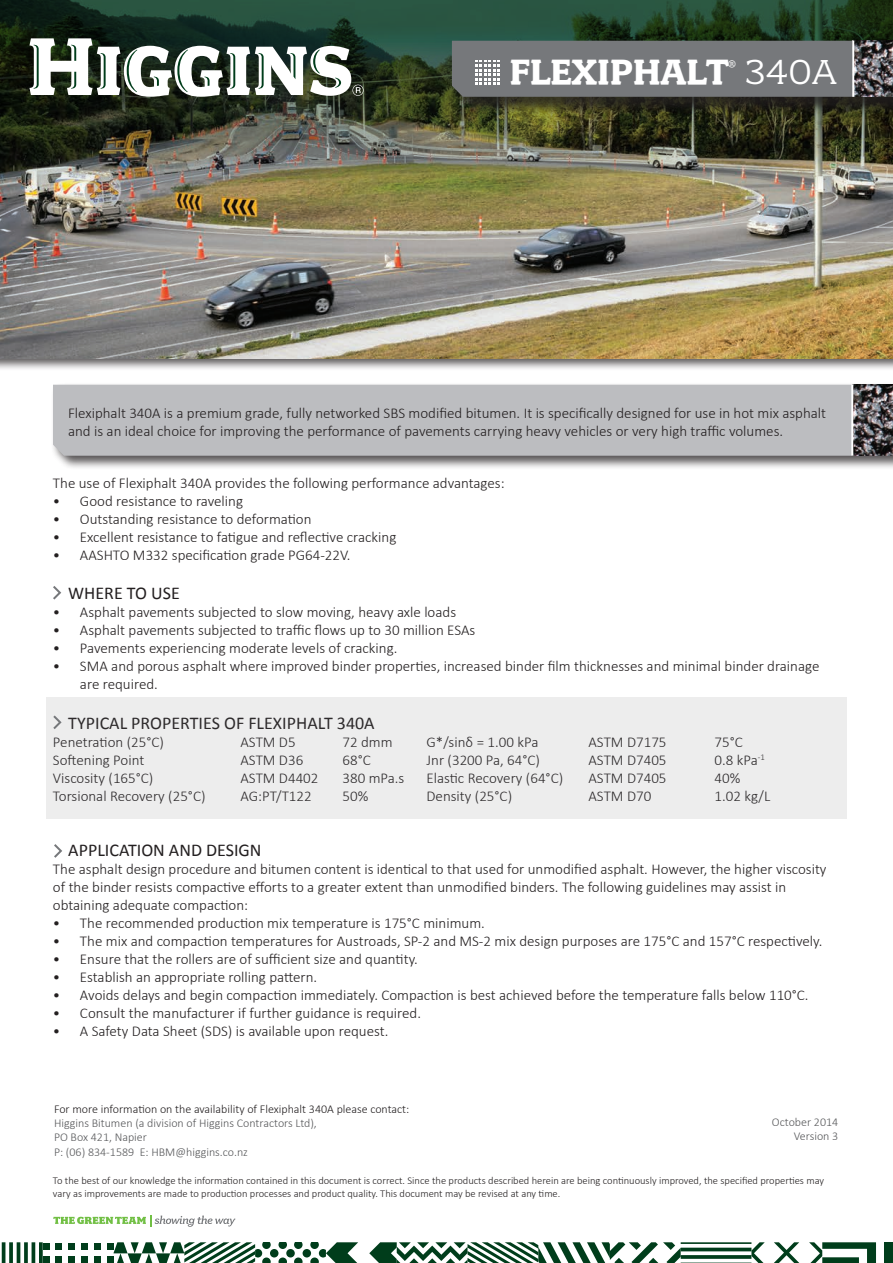
<style>
.page{position:relative;width:893px;height:1263px;background:#fff}
.page>*{position:absolute;margin:0;border:0;box-sizing:border-box;transform-origin:0 0}
.t1{font:700 39px "Fairplex Wide";letter-spacing:-.01em;color:#fff}
.t2{font:18px "Calibri";color:#231f20}
.t3{font:300 15px/18px "Calibri";color:#231f20}
.t4{font:13.95px "Fairplex Wide";color:#fff}
.t5{font:300 12px/14.4px "Calibri";color:#57585a}
.t6{font:300 12px "Calibri";color:#231f20}
.t7{font:300 10.5px/12.6px "Calibri";color:#231f20}
.s1{font-weight:400}
</style>
<div class="page">
<div style="left:0;top:0;width:893px;height:371px;background:#231f20;opacity:.75"></div>
<img style="left:0;top:187px;width:893px;height:171px">
<img style="left:0;top:0;width:893px;height:187px">
<div style="left:46px;top:697px;width:800px;height:122px;background:#ededed"></div>
<div style="left:884px;top:1242px;width:9px;height:21px;background:#003d1b"></div>
<svg style="left:751px;top:1242px;width:125px;height:21px"></svg>
<hr style="left:681px;top:1242px;width:70px;height:2px;background:#003d1b">
<hr style="left:681px;top:1248px;width:70px;height:3px;background:#003d1b">
<svg style="left:681px;top:1255px;width:70px;height:4px"></svg>
<hr style="left:681px;top:1262px;width:70px;height:1px;background:#003d1b">
<svg style="left:39px;top:1242px;width:4px;height:21px"></svg>
<hr style="left:32px;top:1242px;width:3px;height:21px;background:#003d1b">
<svg style="left:24px;top:1242px;width:4px;height:21px"></svg>
<hr style="left:17px;top:1242px;width:3px;height:21px;background:#003d1b">
<svg style="left:9px;top:1242px;width:4px;height:21px"></svg>
<hr style="left:2px;top:1242px;width:3px;height:21px;background:#003d1b">
<svg style="left:294px;top:1257px;width:9px;height:6px"></svg>
<svg style="left:294px;top:1242px;width:9px;height:7px"></svg>
<svg style="left:310px;top:1242px;width:371px;height:21px"></svg>
<div style="left:286px;top:1249px;width:9px;height:8px;background:#003d1b;border-radius:50%"></div>
<div style="left:303px;top:1249px;width:8px;height:8px;background:#003d1b;border-radius:50%"></div>
<svg style="left:278px;top:1257px;width:9px;height:6px"></svg>
<div style="left:270px;top:1249px;width:8px;height:8px;background:#003d1b;border-radius:50%"></div>
<svg style="left:278px;top:1242px;width:9px;height:7px"></svg>
<div style="left:107px;top:1243px;width:7px;height:7px;background:#003d1b"></div>
<div style="left:107px;top:1256px;width:7px;height:7px;background:#003d1b"></div>
<div style="left:94px;top:1243px;width:7px;height:7px;background:#003d1b"></div>
<div style="left:81px;top:1243px;width:7px;height:7px;background:#003d1b"></div>
<div style="left:56px;top:1243px;width:6px;height:7px;background:#003d1b"></div>
<div style="left:68px;top:1243px;width:7px;height:7px;background:#003d1b"></div>
<div style="left:94px;top:1256px;width:7px;height:7px;background:#003d1b"></div>
<div style="left:81px;top:1256px;width:7px;height:7px;background:#003d1b"></div>
<div style="left:56px;top:1256px;width:6px;height:7px;background:#003d1b"></div>
<div style="left:68px;top:1256px;width:7px;height:7px;background:#003d1b"></div>
<div style="left:43px;top:1243px;width:6px;height:7px;background:#003d1b"></div>
<div style="left:43px;top:1256px;width:6px;height:7px;background:#003d1b"></div>
<svg style="left:114px;top:1242px;width:157px;height:21px"></svg>
<div style="left:454px;top:43px;width:439px;height:73px;background:#231f20;opacity:.75"></div>
<img style="left:854px;top:41px;width:39px;height:56px">
<div style="left:452px;top:41px;width:400px;height:56px;background:#76787b"></div>
<hr style="left:852px;top:41px;width:2px;height:56px;background:#fff">
<svg style="left:29px;top:38px;width:335px;height:59px"></svg>
<svg style="left:53px;top:586px;width:8px;height:13px"></svg>
<svg style="left:53px;top:715px;width:9px;height:14px"></svg>
<svg style="left:54px;top:844px;width:8px;height:14px"></svg>
<div style="left:51px;top:383px;width:842px;height:87px;background:#231f20;opacity:.75"></div>
<img style="left:852px;top:385px;width:41px;height:71px">
<div style="left:53px;top:385px;width:799px;height:71px;background:#bcbdc0"></div>
<hr style="left:851px;top:385px;width:2px;height:70px;background:#fff">
<svg style="left:53px;top:1215px;width:182px;height:12px"></svg>
<h1 class="t1" style="left:509px;top:50px;width:329px">FLEXIPHALT <span class="s1">340A</span></h1>
<p class="t4" style="left:728px;top:57px;width:10px">®</p>
<p class="t3" style="left:68px;top:404px;width:760px">Flexiphalt 340A is a premium grade, fully networked SBS modified bitumen. It is specifically designed for use in hot mix asphalt and is an ideal choice for improving the performance of pavements carrying heavy vehicles or very high traffic volumes.</p>
<p class="t3" style="left:53px;top:473px;width:453px">The use of Flexiphalt 340A provides the following performance advantages:</p>
<p class="t3" style="left:53px;top:491px;width:192px">• Good resistance to raveling</p>
<p class="t3" style="left:53px;top:509px;width:260px">• Outstanding resistance to deformation</p>
<p class="t3" style="left:53px;top:527px;width:345px">• Excellent resistance to fatigue and reflective cracking</p>
<p class="t3" style="left:53px;top:545px;width:299px">• AASHTO M332 specification grade PG64-22V.</p>
<p class="t2" style="left:68px;top:582px;width:113px">WHERE TO USE</p>
<p class="t3" style="left:53px;top:603px;width:405px">• Asphalt pavements subjected to slow moving, heavy axle loads</p>
<p class="t3" style="left:53px;top:621px;width:424px">• Asphalt pavements subjected to traffic flows up to 30 million ESAs</p>
<p class="t3" style="left:53px;top:639px;width:346px">• Pavements experiencing moderate levels of cracking.</p>
<p class="t3" style="left:80px;top:657px;width:741px;text-indent:-27px">• SMA and porous asphalt where improved binder properties, increased binder film thicknesses and minimal binder drainage are required.</p>
<p class="t2" style="left:68px;top:711px;width:308px">TYPICAL PROPERTIES OF FLEXIPHALT 340A</p>
<p class="t3" style="left:53px;top:733px;width:112px">Penetration (25°C)</p>
<p class="t3" style="left:240px;top:733px;width:57px">ASTM D5</p>
<p class="t3" style="left:342px;top:733px;width:52px">72 dmm</p>
<p class="t3" style="left:426px;top:733px;width:113px">G*/sinδ = 1.00 kPa</p>
<p class="t3" style="left:588px;top:733px;width:80px">ASTM D7175</p>
<p class="t3" style="left:714px;top:733px;width:30px">75°C</p>
<p class="t3" style="left:53px;top:751px;width:93px">Softening Point</p>
<p class="t3" style="left:240px;top:751px;width:64px">ASTM D36</p>
<p class="t3" style="left:342px;top:751px;width:30px">68°C</p>
<p class="t3" style="left:426px;top:751px;width:115px">Jnr (3200 Pa, 64°C)</p>
<p class="t3" style="left:588px;top:751px;width:79px">ASTM D7405</p>
<p class="t3" style="left:714px;top:751px;width:52px">0.8 kPa<sup>-1</sup></p>
<p class="t3" style="left:53px;top:769px;width:102px">Viscosity (165°C)</p>
<p class="t3" style="left:240px;top:769px;width:79px">ASTM D4402</p>
<p class="t3" style="left:342px;top:769px;width:63px">380 mPa.s</p>
<p class="t3" style="left:426px;top:769px;width:138px">Elastic Recovery (64°C)</p>
<p class="t3" style="left:588px;top:769px;width:79px">ASTM D7405</p>
<p class="t3" style="left:714px;top:769px;width:27px">40%</p>
<p class="t3" style="left:53px;top:787px;width:154px">Torsional Recovery (25°C)</p>
<p class="t3" style="left:240px;top:787px;width:73px">AG:PT/T122</p>
<p class="t3" style="left:342px;top:787px;width:27px">50%</p>
<p class="t3" style="left:426px;top:787px;width:87px">Density (25°C)</p>
<p class="t3" style="left:588px;top:787px;width:64px">ASTM D70</p>
<p class="t3" style="left:714px;top:787px;width:57px">1.02 kg/L</p>
<p class="t2" style="left:68px;top:839px;width:195px">APPLICATION AND DESIGN</p>
<p class="t3" style="left:53px;top:860px;width:775px">The asphalt design procedure and bitumen content is identical to that used for unmodified asphalt. However, the higher viscosity of the binder resists compactive efforts to a greater extent than unmodified binders. The following guidelines may assist in obtaining adequate compaction:</p>
<p class="t3" style="left:53px;top:914px;width:433px">• The recommended production mix temperature is 175°C minimum.</p>
<p class="t3" style="left:53px;top:932px;width:771px">• The mix and compaction temperatures for Austroads, SP-2 and MS-2 mix design purposes are 175°C and 157°C respectively.</p>
<p class="t3" style="left:53px;top:950px;width:366px">• Ensure that the rollers are of sufficient size and quantity.</p>
<p class="t3" style="left:53px;top:968px;width:266px">• Establish an appropriate rolling pattern.</p>
<p class="t3" style="left:53px;top:986px;width:757px">• Avoids delays and begin compaction immediately. Compaction is best achieved before the temperature falls below 110°C.</p>
<p class="t3" style="left:53px;top:1004px;width:370px">• Consult the manufacturer if further guidance is required.</p>
<p class="t3" style="left:53px;top:1022px;width:337px">• A Safety Data Sheet (SDS) is available upon request.</p>
<p class="t6" style="left:54px;top:1101px;width:357px">For more information on the availability of Flexiphalt 340A please contact:</p>
<p class="t5" style="left:54px;top:1115px;width:264px">Higgins Bitumen (a division of Higgins Contractors Ltd),<br>PO Box 421, Napier<br>P: (06) 834-1589 E: HBM@higgins.co.nz</p>
<p class="t5" style="left:772px;top:1114px;width:68px;text-align:right">October 2014<br>Version 3</p>
<p class="t7" style="left:53px;top:1174px;width:772px">To the best of our knowledge the information contained in this document is correct. Since the products described herein are being continuously improved, the specified properties may vary as improvements are made to production processes and product quality. This document may be revised at any time.</p>
</div>
